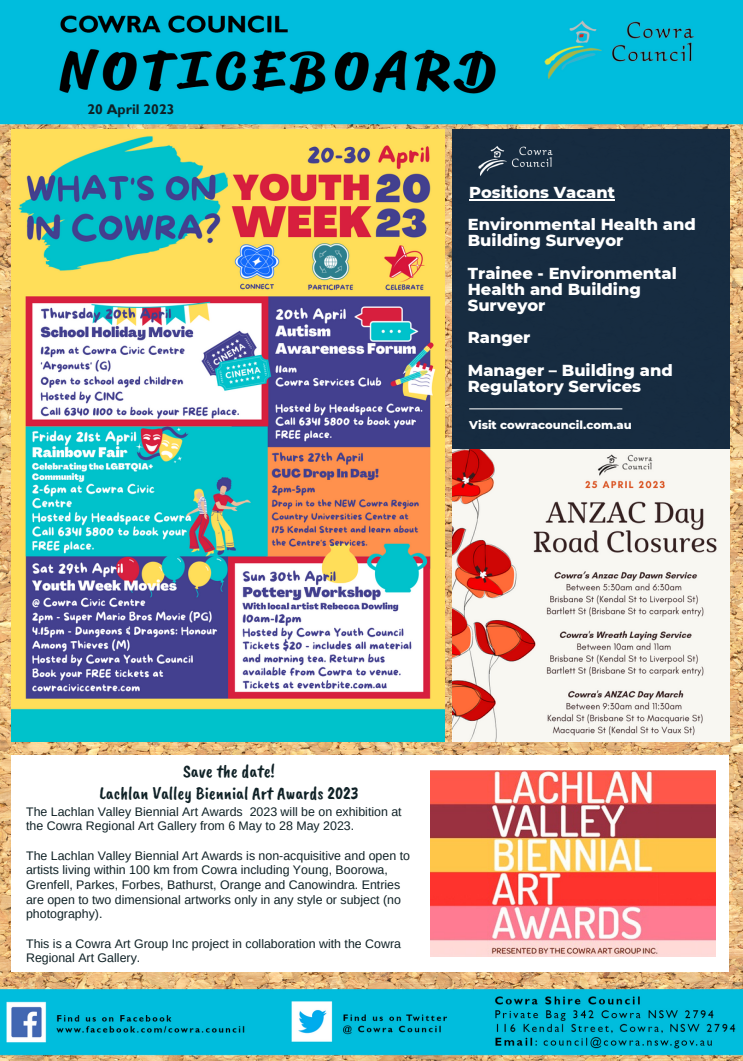
<style>
.page{position:relative;width:743px;height:1061px;background:#fff}
.page>*{position:absolute;margin:0;border:0;box-sizing:border-box;transform-origin:0 0}
.t1{font:18.2px/21.5px "Caveat Brush";color:#0f2126;text-align:center}
.t2{font:800 16.3px/16.2px "Montserrat";color:#fff}
.t3{font:800 16.2px "Montserrat";color:#fff}
.t4{font:700 14px "Gill Sans";color:#0f2126}
.t5{font:12.4px/14.7px "Arimo";color:#0f2126}
.t6{font:800 11.5px "Montserrat";color:#fff}
</style>
<div class="page">
<img style="left:0;top:0;width:742px;height:1060px">
<img style="left:12px;top:129px;width:432px;height:612px">
<img style="left:452px;top:449px;width:277px;height:293px">
<div style="left:452px;top:129px;width:278px;height:319px;background:#142a40"></div>
<hr style="left:469px;top:408px;width:153px;height:1px;background:#fff">
<img style="left:478px;top:146px;width:75px;height:30px">
<hr style="left:469px;top:199px;width:146px;height:1px;background:#fff">
<div style="left:12px;top:755px;width:717px;height:216px;background:#fff"></div>
<img style="left:431px;top:770px;width:284px;height:186px">
<p class="t4" style="left:87px;top:101px;width:89px">20 April 2023</p>
<h3 class="t3" style="left:469px;top:183px;width:147px">Positions Vacant</h3>
<h2 class="t2" style="left:468px;top:216px;width:229px">Environmental Health and<br>Building Surveyor</h2>
<h2 class="t2" style="left:468px;top:264px;width:210px">Trainee - Environmental<br>Health and Building<br>Surveyor</h2>
<h2 class="t2" style="left:468px;top:321px;width:206px;line-height:32.4px">Ranger<br>Manager – Building and</h2>
<h2 class="t2" style="left:468px;top:378px;width:175px">Regulatory Services</h2>
<p class="t6" style="left:469px;top:417px;width:164px">Visit cowracouncil.com.au</p>
<h1 class="t1" style="left:99px;top:760px;width:261px">Save the date!<br>Lachlan Valley Biennial Art Awards 2023</h1>
<p class="t5" style="left:26px;top:804px;width:377px">The Lachlan Valley Biennial Art Awards 2023 will be on exhibition at the Cowra Regional Art Gallery from 6 May to 28 May 2023.</p>
<p class="t5" style="left:26px;top:848px;width:385px">The Lachlan Valley Biennial Art Awards is non-acquisitive and open to artists living within 100 km from Cowra including Young, Boorowa, Grenfell, Parkes, Forbes, Bathurst, Orange and Canowindra. Entries are open to two dimensional artworks only in any style or subject (no photography).</p>
<p class="t5" style="left:26px;top:936px;width:376px">This is a Cowra Art Group Inc project in collaboration with the Cowra<br>Regional Art Gallery.</p>
</div>
